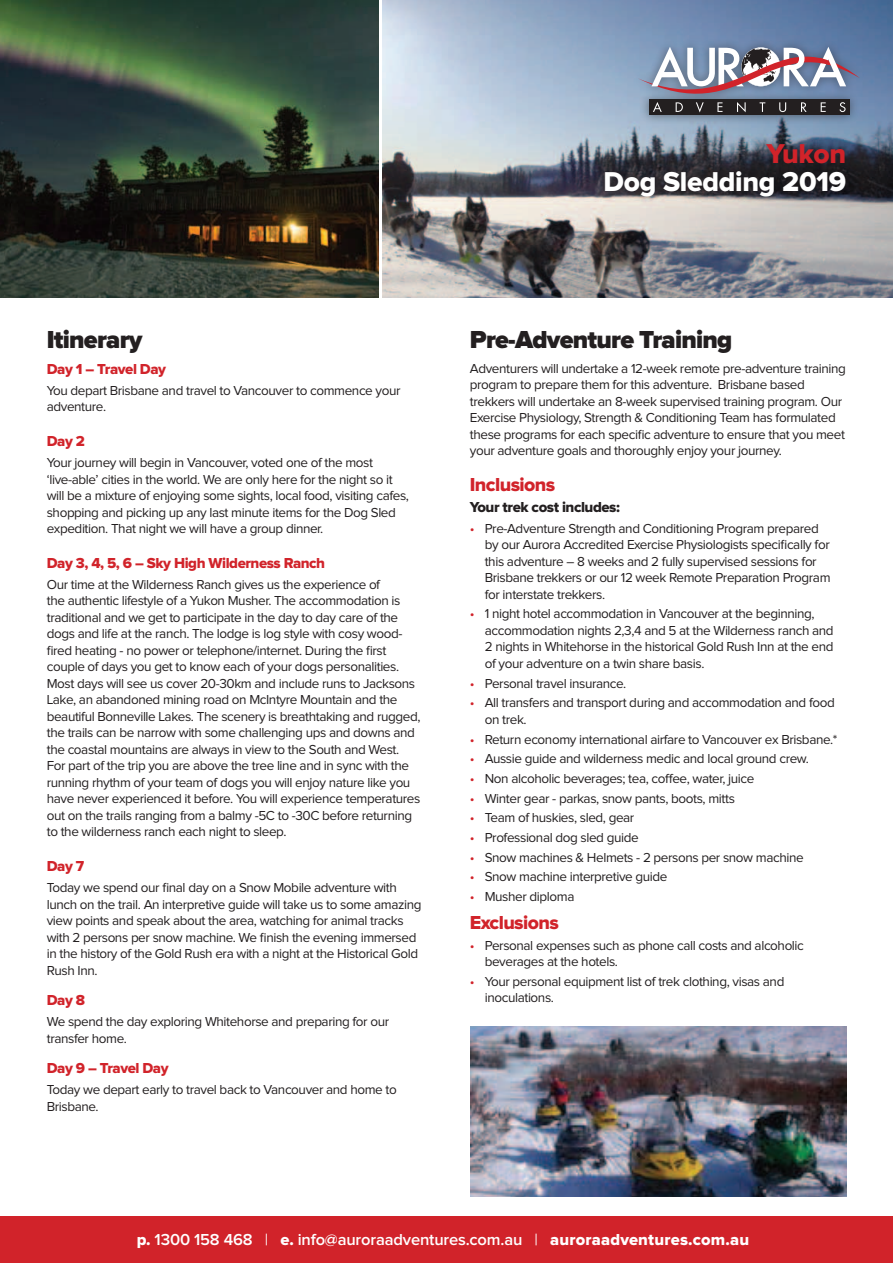
<style>
.page{position:relative;width:893px;height:1263px;background:#fff}
.page>*{position:absolute;margin:0;border:0;box-sizing:border-box;transform-origin:0 0}
.t1{font:28.2px "Proxima Nova Extrabld";letter-spacing:-.01em;color:#fff}
.t2{font:28.2px "Proxima Nova Extrabld";letter-spacing:-.015em;color:#d1232a}
.t3{font:900 25.5px "Proxima Nova";letter-spacing:-.03em;color:#231f20}
.t4{font:19.5px "Proxima Nova Extrabld";letter-spacing:-.03em;color:#d1232a}
.t5{font:600 16.5px "Proxima Nova";letter-spacing:-.01em;color:#fff}
.t6{font:15px "Proxima Nova Extrabld";letter-spacing:-.03em;color:#d1232a}
.t7{font:15px "Proxima Nova Extrabld";letter-spacing:-.03em;color:#231f20}
.t8{font:13.5px/16.5px "Proxima Nova";letter-spacing:-.03em;color:#231f20}
.s1{color:#d1232a}
.s2{font-family:"Proxima Nova Extrabld";font-weight:400}
.s3{font-weight:400}
</style>
<div class="page">
<img style="left:383px;top:0;width:510px;height:298px">
<div style="left:0;top:1216px;width:893px;height:47px;background:#d1232a"></div>
<div style="left:598px;top:136px;width:255px;height:68px;background:#231f20;opacity:.5"></div>
<div style="left:631px;top:38px;width:236px;height:86px;background:#231f20;opacity:.5"></div>
<svg style="left:638px;top:12px;width:222px;height:120px;background:#79859d"></svg>
<img style="left:0;top:0;width:378px;height:298px">
<img style="left:471px;top:1027px;width:375px;height:170px">
<h1 class="t2" style="left:766px;top:140px;width:81px">Yukon</h1>
<h1 class="t1" style="left:603px;top:169px;width:244px">Dog Sledding 2019</h1>
<h2 class="t3" style="left:47px;top:324px;width:97px">Itinerary</h2>
<p class="t6" style="left:47px;top:362px;width:121px">Day 1 – Travel Day</p>
<p class="t8" style="left:47px;top:383px;width:355px">You depart Brisbane and travel to Vancouver to commence your adventure.</p>
<p class="t6" style="left:47px;top:434px;width:40px">Day 2</p>
<p class="t8" style="left:47px;top:455px;width:364px">Your journey will begin in Vancouver, voted one of the most ‘live-able’ cities in the world. We are only here for the night so it will be a mixture of enjoying some sights, local food, visiting cafes, shopping and picking up any last minute items for the Dog Sled expedition. That night we will have a group dinner.</p>
<p class="t6" style="left:47px;top:556px;width:280px">Day 3, 4, 5, 6 – Sky High Wilderness Ranch</p>
<p class="t8" style="left:47px;top:577px;width:375px">Our time at the Wilderness Ranch gives us the experience of<br>the authentic lifestyle of a Yukon Musher. The accommodation is traditional and we get to participate in the day to day care of the dogs and life at the ranch. The lodge is log style with cosy wood&shy;fired heating - no power or telephone/internet. During the first couple of days you get to know each of your dogs personalities.<br>Most days will see us cover 20-30km and include runs to Jacksons Lake, an abandoned mining road on McIntyre Mountain and the beautiful Bonneville Lakes. The scenery is breathtaking and rugged, the trails can be narrow with some challenging ups and downs and the coastal mountains are always in view to the South and West.<br>For part of the trip you are above the tree line and in sync with the running rhythm of your team of dogs you will enjoy nature like you have never experienced it before. You will experience temperatures out on the trails ranging from a balmy -5C to -30C before returning to the wilderness ranch each night to sleep.</p>
<p class="t6" style="left:47px;top:859px;width:39px">Day 7</p>
<p class="t8" style="left:47px;top:880px;width:376px">Today we spend our final day on a Snow Mobile adventure with lunch on the trail. An interpretive guide will take us to some amazing view points and speak about the area, watching for animal tracks with 2 persons per snow machine. We finish the evening immersed in the history of the Gold Rush era with a night at the Historical Gold Rush Inn.</p>
<p class="t6" style="left:47px;top:993px;width:40px">Day 8</p>
<p class="t8" style="left:47px;top:1014px;width:344px">We spend the day exploring Whitehorse and preparing for our transfer home.</p>
<p class="t6" style="left:47px;top:1061px;width:123px">Day 9 – Travel Day</p>
<p class="t8" style="left:47px;top:1082px;width:352px">Today we depart early to travel back to Vancouver and home to<br>Brisbane.</p>
<h2 class="t3" style="left:470px;top:324px;width:264px">Pre-Adventure Training</h2>
<p class="t8" style="left:470px;top:360px;width:378px">Adventurers will undertake a 12-week remote pre-adventure training program to prepare them for this adventure. Brisbane based trekkers will undertake an 8-week supervised training program. Our Exercise Physiology, Strength &amp; Conditioning Team has formulated these programs for each specific adventure to ensure that you meet your adventure goals and thoroughly enjoy your journey.</p>
<h3 class="t4" style="left:470px;top:476px;width:87px">Inclusions</h3>
<p class="t7" style="left:470px;top:500px;width:151px">Your trek cost includes:</p>
<p class="t8" style="left:485px;top:521px;width:347px;text-indent:-15px"><span class="s1">•</span> Pre-Adventure Strength and Conditioning Program prepared by our Aurora Accredited Exercise Physiologists specifically for this adventure – 8 weeks and 2 fully supervised sessions for Brisbane trekkers or our 12 week Remote Preparation Program for interstate trekkers.</p>
<p class="t8" style="left:485px;top:606px;width:350px;text-indent:-15px"><span class="s1">•</span> 1 night hotel accommodation in Vancouver at the beginning, accommodation nights 2,3,4 and 5 at the Wilderness ranch and 2 nights in Whitehorse in the historical Gold Rush Inn at the end of your adventure on a twin share basis.</p>
<p class="t8" style="left:470px;top:675px;width:158px"><span class="s1">•</span> Personal travel insurance.</p>
<p class="t8" style="left:485px;top:695px;width:352px;text-indent:-15px"><span class="s1">•</span> All transfers and transport during and accommodation and food on trek.</p>
<p class="t8" style="left:470px;top:731px;width:369px"><span class="s1">•</span> Return economy international airfare to Vancouver ex Brisbane.*</p>
<p class="t8" style="left:470px;top:751px;width:341px"><span class="s1">•</span> Aussie guide and wilderness medic and local ground crew.</p>
<p class="t8" style="left:470px;top:771px;width:286px"><span class="s1">•</span> Non alcoholic beverages; tea, coffee, water, juice</p>
<p class="t8" style="left:470px;top:790px;width:267px"><span class="s1">•</span> Winter gear - parkas, snow pants, boots, mitts</p>
<p class="t8" style="left:470px;top:810px;width:166px"><span class="s1">•</span> Team of huskies, sled, gear</p>
<p class="t8" style="left:470px;top:830px;width:170px"><span class="s1">•</span> Professional dog sled guide</p>
<p class="t8" style="left:470px;top:849px;width:335px"><span class="s1">•</span> Snow machines &amp; Helmets - 2 persons per snow machine</p>
<p class="t8" style="left:470px;top:869px;width:199px"><span class="s1">•</span> Snow machine interpretive guide</p>
<p class="t8" style="left:470px;top:889px;width:106px"><span class="s1">•</span> Musher diploma</p>
<h3 class="t4" style="left:470px;top:913px;width:90px">Exclusions</h3>
<p class="t8" style="left:485px;top:937px;width:321px;text-indent:-15px"><span class="s1">•</span> Personal expenses such as phone call costs and alcoholic beverages at the hotels.</p>
<p class="t8" style="left:485px;top:973px;width:301px;text-indent:-15px"><span class="s1">•</span> Your personal equipment list of trek clothing, visas and inoculations.</p>
<p class="t5" style="left:137px;top:1231px;width:614px"><span class="s2">p.</span> 1300 158 468 <span class="s3">|</span> <span class="s2">e.</span> info@auroraadventures.com.au <span class="s3">|</span> <span class="s2">auroraadventures.com.au</span></p>
</div>
